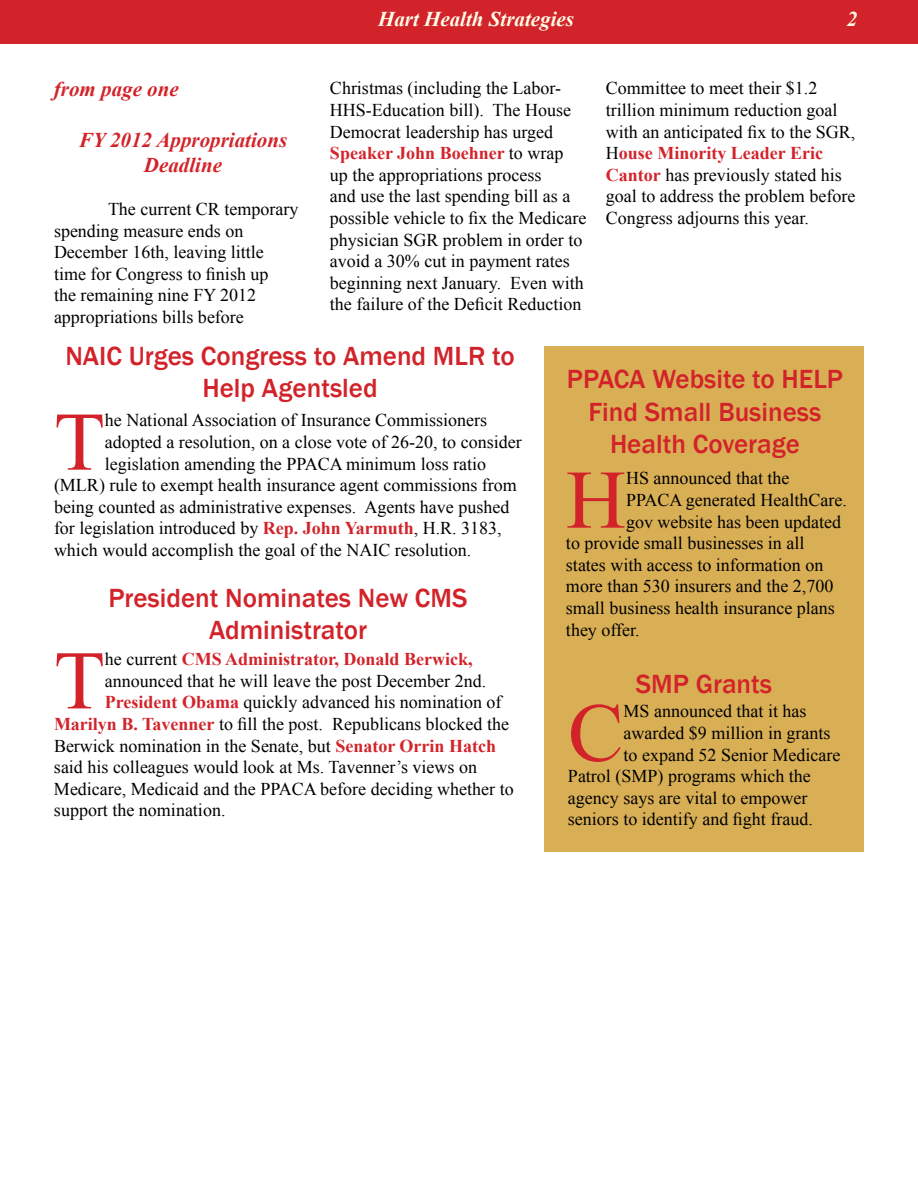
<style>
.page{position:relative;width:918px;height:1188px;background:#fff}
.page>*{position:absolute;margin:0;border:0;box-sizing:border-box;transform-origin:0 0}
.t1{font:83.25px "Times New Roman";color:#d2232a}
.t2{font:500 27px/32.4px "Franklin Gothic";color:#d2232a;text-align:center}
.t3{font:italic 700 21px/25.2px "Times New Roman";color:#d2232a;text-align:center}
.t4{font:italic 700 21px "Times New Roman";color:#fffde8}
.t5{font:18px/21.6px "Times New Roman";color:#000}
.t6{font:700 18px "Times New Roman";color:#d2232a}
.s1{font-weight:700;color:#d2232a}
.s2{font-weight:400;color:#000}
</style>
<div class="page">
<div style="left:544px;top:346px;width:320px;height:506px;background:#d9af56"></div>
<div style="left:0;top:0;width:918px;height:43px;background:#d2232a"></div>
<p class="t3" style="left:54px;top:76px;width:126px">from page one</p>
<p class="t3" style="left:79px;top:126px;width:210px">FY 2012 Appropriations<br>Deadline</p>
<p class="t5" style="left:54px;top:198px;width:246px;text-indent:54px">The current CR temporary spending measure ends on<br>December 16th, leaving little time for Congress to finish up<br>the remaining nine FY 2012 appropriations bills before</p>
<p class="t4" style="left:378px;top:5px;width:198px">Hart Health Strategies</p>
<p class="t4" style="left:847px;top:5px;width:12px">2</p>
<p class="t5" style="left:330px;top:77px;width:258px">Christmas (including the Labor-<br>HHS-Education bill). The House<br>Democrat leadership has urged<br><span class="s1">Speaker John Boehner</span> to wrap<br>up the appropriations process<br>and use the last spending bill as a possible vehicle to fix the Medicare physician SGR problem in order to avoid a 30% cut in payment rates beginning next January. Even with the failure of the Deficit Reduction</p>
<p class="t5" style="left:606px;top:77px;width:251px">Committee to meet their $1.2 trillion minimum reduction goal with an anticipated fix to the SGR,<br>H<span class="s1">ouse Minority Leader Eric<br>Cantor</span> has previously stated his goal to address the problem before<br>Congress adjourns this year.</p>
<h2 class="t2" style="left:65px;top:340px;width:451px">NAIC Urges Congress to Amend MLR to<br>Help Agentsled</h2>
<h1 class="t1" style="left:54px;top:386px;width:52px">T</h1>
<p class="t5" style="left:105px;top:409px;width:384px">he National Association of Insurance Commissioners</p>
<p class="t5" style="left:105px;top:431px;width:418px">adopted a resolution, on a close vote of 26-20, to consider</p>
<p class="t5" style="left:105px;top:453px;width:383px">legislation amending the PPACA minimum loss ratio</p>
<p class="t5" style="left:54px;top:474px;width:464px">(MLR) rule to exempt health insurance agent commissions from</p>
<p class="t5" style="left:54px;top:496px;width:457px">being counted as administrative expenses. Agents have pushed</p>
<p class="t5" style="left:54px;top:517px;width:449px">for legislation introduced by <span class="s1">Rep. John Yarmuth</span>, H.R. 3183,</p>
<p class="t5" style="left:54px;top:539px;width:419px">which would accomplish the goal of the NAIC resolution.</p>
<h2 class="t2" style="left:108px;top:582px;width:361px">President Nominates New CMS<br>Administrator</h2>
<h1 class="t1" style="left:54px;top:625px;width:52px">T</h1>
<p class="t6" style="left:105px;top:647px;width:369px"><span class="s2">he current</span> CMS Administrator, Donald Berwick,</p>
<p class="t5" style="left:105px;top:670px;width:383px">announced that he will leave the post December 2nd.</p>
<p class="t5" style="left:105px;top:691px;width:398px"><span class="s1">President Obama</span> quickly advanced his nomination of</p>
<p class="t5" style="left:54px;top:713px;width:457px"><span class="s1">Marilyn B. Tavenner</span> to fill the post. Republicans blocked the</p>
<p class="t5" style="left:54px;top:735px;width:444px">Berwick nomination in the Senate, but <span class="s1">Senator Orrin Hatch</span></p>
<p class="t5" style="left:54px;top:756px;width:425px">said his colleagues would look at Ms. Tavenner’s views on</p>
<p class="t5" style="left:54px;top:778px;width:461px">Medicare, Medicaid and the PPACA before deciding whether to</p>
<p class="t5" style="left:54px;top:799px;width:173px">support the nomination.</p>
<h2 class="t2" style="left:567px;top:363px;width:278px">PPACA Website to HELP<br>Find Small Business<br>Health Coverage</h2>
<h1 class="t1" style="left:566px;top:444px;width:62px">H</h1>
<p class="t5" style="left:626px;top:467px;width:165px">HS announced that the</p>
<p class="t5" style="left:626px;top:489px;width:222px">PPACA generated HealthCare.</p>
<p class="t5" style="left:626px;top:511px;width:216px">gov website has been updated</p>
<p class="t5" style="left:566px;top:532px;width:240px">to provide small businesses in all</p>
<p class="t5" style="left:566px;top:554px;width:259px">states with access to information on</p>
<p class="t5" style="left:566px;top:575px;width:269px">more than 530 insurers and the 2,700</p>
<p class="t5" style="left:566px;top:597px;width:270px">small business health insurance plans</p>
<p class="t5" style="left:566px;top:619px;width:75px">they offer.</p>
<h2 class="t2" style="left:636px;top:668px;width:138px">SMP Grants</h2>
<h1 class="t1" style="left:568px;top:677px;width:57px">C</h1>
<p class="t5" style="left:624px;top:700px;width:184px">MS announced that it has</p>
<p class="t5" style="left:624px;top:722px;width:208px">awarded $9 million in grants</p>
<p class="t5" style="left:624px;top:744px;width:218px">to expand 52 Senior Medicare</p>
<p class="t5" style="left:568px;top:765px;width:244px">Patrol (SMP) programs which the</p>
<p class="t5" style="left:568px;top:787px;width:241px">agency says are vital to empower</p>
<p class="t5" style="left:568px;top:808px;width:246px">seniors to identify and fight fraud.</p>
</div>
